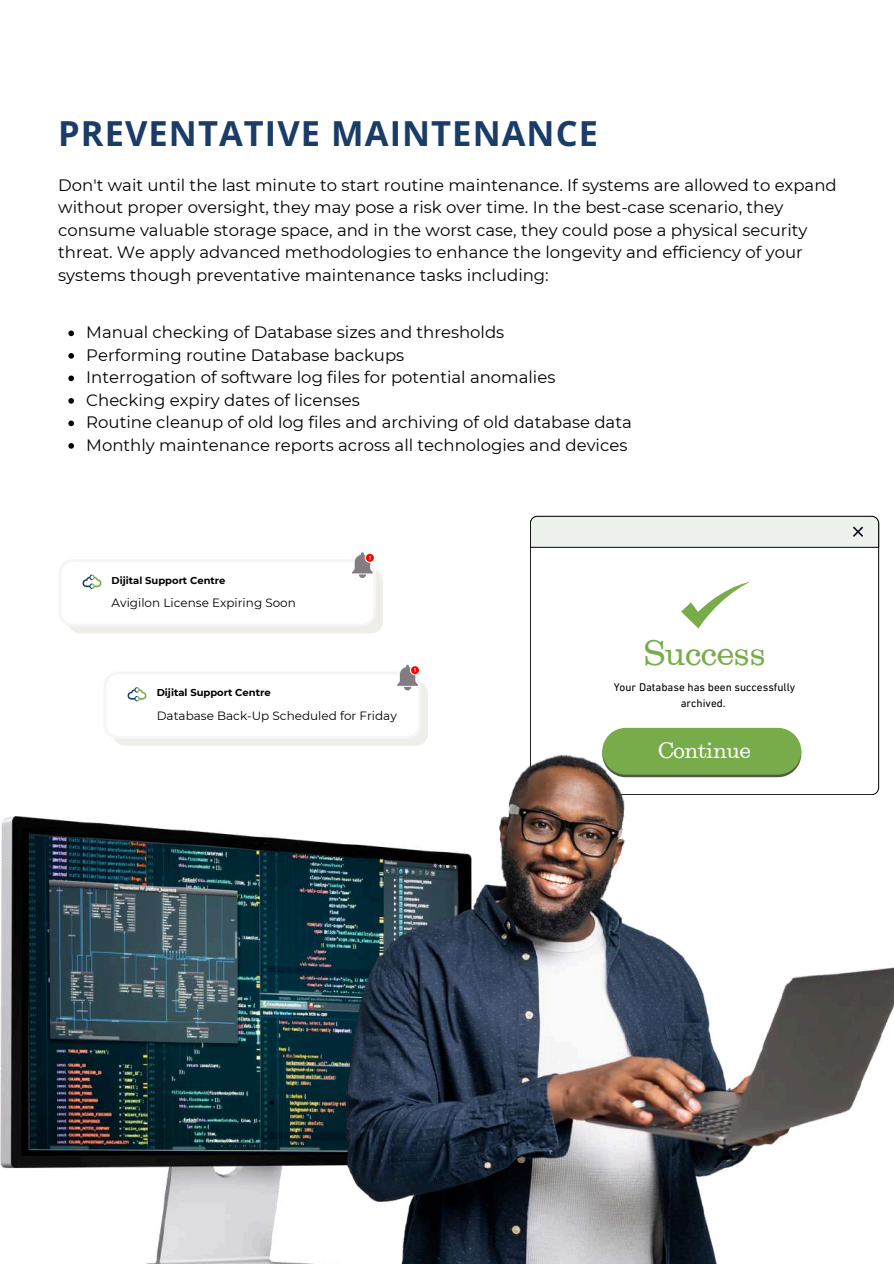
<style>
.page{position:relative;width:894px;height:1264px;background:#fff}
.page>*{position:absolute;margin:0;border:0;box-sizing:border-box;transform-origin:0 0}
.t1{font:36px "Egizio URW";letter-spacing:-.01em;color:#78ac4a}
.t2{font:700 34.5px "Open Sans";letter-spacing:.03em;color:#1a3c66}
.t3{font:23.25px "Egizio URW";letter-spacing:-.01em;color:#fff}
.t4{font:16.5px/22.5px "Montserrat";color:#000}
.t5{font:12px "Montserrat";color:#000}
.t6{font:11.4px/15.9px "DIN Next LT Pro";color:#000;text-align:center}
.t7{font:700 9.9px "Montserrat";color:#000}
</style>
<div class="page">
<img style="left:0;top:816px;width:342px;height:447px">
<div style="left:68px;top:568px;width:315px;height:65px;background:#f0eee9;border-radius:12px"></div>
<svg style="left:68px;top:552px;width:308px;height:74px"></svg>
<img style="left:80px;top:571px;width:23px;height:19px">
<svg style="left:530px;top:516px;width:348px;height:32px"></svg>
<svg style="left:681px;top:581px;width:69px;height:47px"></svg>
<div style="left:602px;top:728px;width:199px;height:46px;background:#78ac4a;border-radius:23px"></div>
<div style="left:113px;top:681px;width:315px;height:64px;background:#f0eee9;border-radius:12px"></div>
<svg style="left:113px;top:664px;width:308px;height:75px"></svg>
<img style="left:125px;top:683px;width:23px;height:19px">
<img style="left:342px;top:752px;width:551px;height:511px">
<svg style="left:68px;top:330px;width:6px;height:6px"></svg>
<svg style="left:68px;top:353px;width:6px;height:5px"></svg>
<svg style="left:68px;top:375px;width:6px;height:6px"></svg>
<svg style="left:68px;top:398px;width:6px;height:5px"></svg>
<svg style="left:68px;top:420px;width:6px;height:6px"></svg>
<svg style="left:68px;top:443px;width:6px;height:5px"></svg>
<h2 class="t2" style="left:58px;top:109px;width:541px">PREVENTATIVE MAINTENANCE</h2>
<p class="t4" style="left:58px;top:173px;width:779px">Don't wait until the last minute to start routine maintenance. If systems are allowed to expand without proper oversight, they may pose a risk over time. In the best-case scenario, they consume valuable storage space, and in the worst case, they could pose a physical security threat. We apply advanced methodologies to enhance the longevity and efficiency of your systems though preventative maintenance tasks including:</p>
<p class="t4" style="left:86px;top:321px;width:547px">Manual checking of Database sizes and thresholds<br>Performing routine Database backups<br>Interrogation of software log files for potential anomalies Checking expiry dates of licenses<br>Routine cleanup of old log files and archiving of old database data Monthly maintenance reports across all technologies and devices</p>
<p class="t7" style="left:112px;top:574px;width:115px">Dijital Support Centre</p>
<p class="t5" style="left:112px;top:595px;width:186px">Avigilon License Expiring Soon</p>
<p class="t7" style="left:157px;top:686px;width:115px">Dijital Support Centre</p>
<p class="t5" style="left:157px;top:708px;width:241px">Database Back-Up Scheduled for Friday</p>
<h1 class="t1" style="left:643px;top:638px;width:124px">Success</h1>
<p class="t6" style="left:613px;top:680px;width:183px">Your Database has been successfully archived.</p>
<h3 class="t3" style="left:658px;top:740px;width:94px">Continue</h3>
</div>
